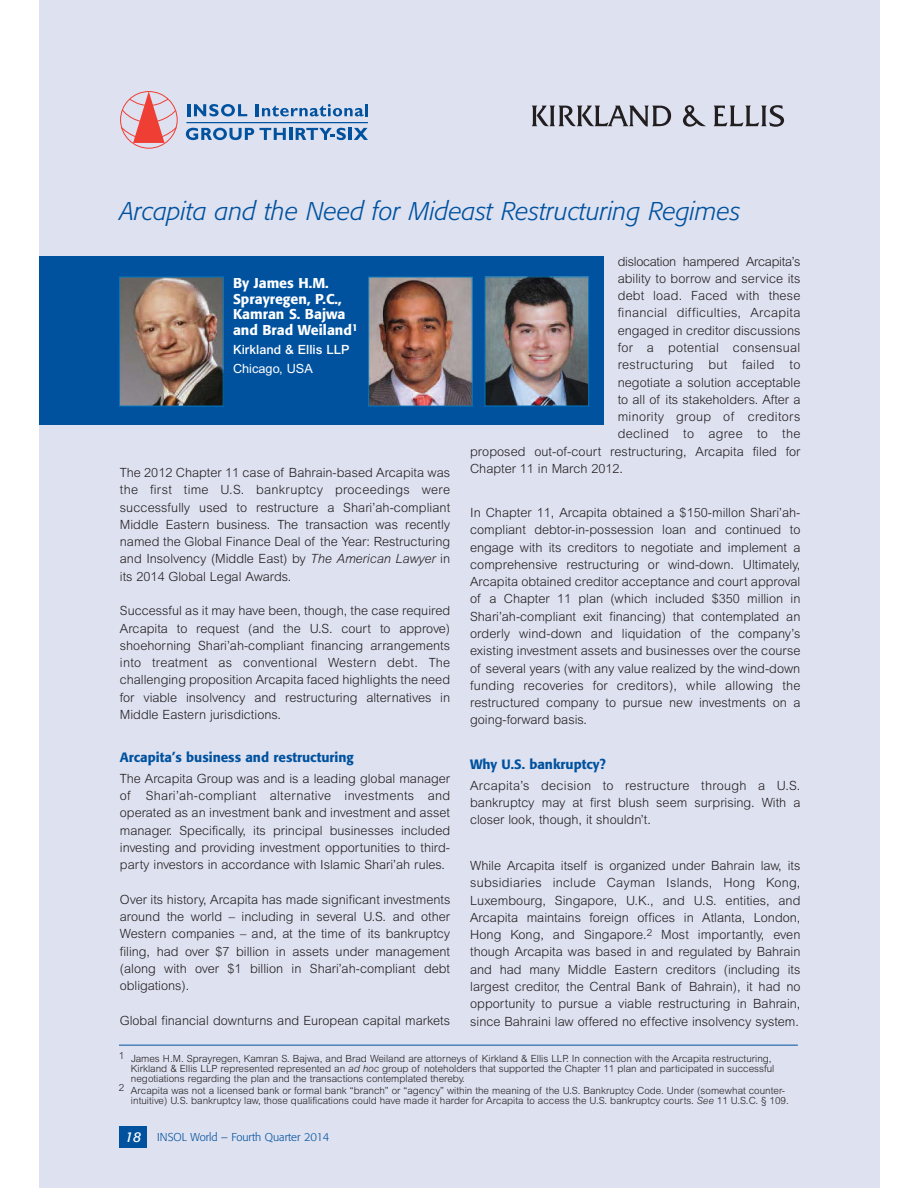
<style>
.page{position:relative;width:918px;height:1188px;background:#fff}
.page>*{position:absolute;margin:0;border:0;box-sizing:border-box;transform-origin:0 0}
.t1{font:italic 300 25.35px "Formata";color:#00529f}
.t2{font:500 14.1px/15.5px "Formata";color:#fff}
.t3{font:500 13.35px "Formata";color:#00529f}
.t4{font:300 12.75px/17.2px "Arial";color:#231f20;text-align:justify}
.t5{font:300 12.75px "Arial";letter-spacing:.02em;color:#231f20}
.t6{font:300 12.75px "Arial";letter-spacing:-.02em;color:#231f20}
.t7{font:500 12.75px "Arial";color:#fff}
.t8{font:12.75px "Arial";color:#fff}
.t9{font:300 11.25px "Formata";color:#00529f}
.t10{font:300 9.9px/9.9px "Arial";color:#231f20}
.s1{font-style:italic}
.s2{font-weight:400;font-style:italic;font-size:14.1px;color:#fff}
</style>
<div class="page">
<div style="left:39px;top:0;width:840px;height:1188px;background:#dee1f0"></div>
<svg style="left:121px;top:91px;width:56px;height:52px"></svg>
<svg style="left:187px;top:104px;width:60px;height:12px"></svg>
<svg style="left:256px;top:104px;width:112px;height:12px"></svg>
<svg style="left:186px;top:128px;width:182px;height:12px"></svg>
<hr style="left:187px;top:122px;width:181px;height:1px;background:#00529f">
<svg style="left:532px;top:105px;width:252px;height:22px"></svg>
<div style="left:39px;top:257px;width:565px;height:168px;background:#00529f"></div>
<img style="left:121px;top:279px;width:100px;height:125px">
<div style="left:119px;top:277px;width:104px;height:129px;border:1px solid #0077be"></div>
<img style="left:370px;top:279px;width:100px;height:125px">
<div style="left:368px;top:277px;width:104px;height:129px;border:1px solid #0077be"></div>
<div style="left:119px;top:1126px;width:28px;height:22px;background:#00529f"></div>
<img style="left:487px;top:279px;width:100px;height:125px">
<div style="left:485px;top:277px;width:104px;height:129px;border:1px solid #0077be"></div>
<hr style="left:119px;top:1045px;width:679px;height:1px;background:#00529f">
<h1 class="t1" style="left:120px;top:199px;width:622px">Arcapita and the Need for Mideast Restructuring Regimes</h1>
<p class="t2" style="left:233px;top:276px;width:126px">By James H.M.<br>Sprayregen, P.C.,<br>Kamran S. Bajwa and Brad Weiland<sup>1</sup></p>
<p class="t7" style="left:233px;top:345px;width:118px">Kirkland &amp; Ellis LLP</p>
<p class="t8" style="left:233px;top:364px;width:81px">Chicago, USA</p>
<p class="t4" style="left:120px;top:465px;width:332px">The 2012 Chapter 11 case of Bahrain-based Arcapita was the first time U.S. bankruptcy proceedings were successfully used to restructure a Shari’ah-compliant Middle Eastern business. The transaction was recently named the Global Finance Deal of the Year: Restructuring and Insolvency (Middle East) by <span class="s1">The American Lawyer</span> in its 2014 Global Legal Awards.</p>
<p class="t4" style="left:120px;top:603px;width:332px">Successful as it may have been, though, the case required Arcapita to request (and the U.S. court to approve) shoehorning Shari’ah-compliant financing arrangements into treatment as conventional Western debt. The challenging proposition Arcapita faced highlights the need for viable insolvency and restructuring alternatives in Middle Eastern jurisdictions.</p>
<p class="t3" style="left:120px;top:751px;width:235px">Arcapita’s business and restructuring</p>
<p class="t4" style="left:120px;top:771px;width:332px">The Arcapita Group was and is a leading global manager of Shari’ah-compliant alternative investments and operated as an investment bank and investment and asset manager. Specifically, its principal businesses included investing and providing investment opportunities to third&shy;party investors in accordance with Islamic Shari’ah rules.</p>
<p class="t4" style="left:120px;top:892px;width:332px">Over its history, Arcapita has made significant investments around the world – including in several U.S. and other Western companies – and, at the time of its bankruptcy filing, had over $7 billion in assets under management (along with over $1 billion in Shari’ah-compliant debt obligations).</p>
<p class="t4" style="left:120px;top:1013px;width:332px">Global financial downturns and European capital markets</p>
<p class="t6" style="left:618px;top:256px;width:184px">dislocation hampered Arcapita’s</p>
<p class="t4" style="left:618px;top:271px;width:184px">ability to borrow and service its</p>
<p class="t4" style="left:618px;top:288px;width:184px">debt load. Faced with these</p>
<p class="t5" style="left:618px;top:308px;width:184px">financial difficulties, Arcapita</p>
<p class="t4" style="left:618px;top:323px;width:184px">engaged in creditor discussions</p>
<p class="t5" style="left:618px;top:343px;width:184px">for a potential consensual</p>
<p class="t5" style="left:618px;top:360px;width:184px">restructuring but failed to</p>
<p class="t4" style="left:618px;top:374px;width:184px">negotiate a solution acceptable</p>
<p class="t4" style="left:618px;top:392px;width:184px">to all of its stakeholders. After a</p>
<p class="t5" style="left:618px;top:412px;width:184px">minority group of creditors</p>
<p class="t5" style="left:618px;top:429px;width:184px">declined to agree to the</p>
<p class="t4" style="left:470px;top:444px;width:332px">proposed out-of-court restructuring, Arcapita filed for</p>
<p class="t4" style="left:470px;top:461px;width:155px">Chapter 11 in March 2012.</p>
<p class="t4" style="left:470px;top:505px;width:332px">In Chapter 11, Arcapita obtained a $150-millon Shari’ah&shy;compliant debtor-in-possession loan and continued to engage with its creditors to negotiate and implement a comprehensive restructuring or wind-down. Ultimately, Arcapita obtained creditor acceptance and court approval of a Chapter 11 plan (which included $350 million in Shari’ah-compliant exit financing) that contemplated an orderly wind-down and liquidation of the company’s existing investment assets and businesses over the course of several years (with any value realized by the wind-down funding recoveries for creditors), while allowing the restructured company to pursue new investments on a going-forward basis.</p>
<p class="t3" style="left:470px;top:758px;width:137px">Why U.S. bankruptcy?</p>
<p class="t4" style="left:470px;top:778px;width:332px">Arcapita’s decision to restructure through a U.S. bankruptcy may at first blush seem surprising. With a closer look, though, it shouldn’t.</p>
<p class="t4" style="left:470px;top:858px;width:332px">While Arcapita itself is organized under Bahrain law, its subsidiaries include Cayman Islands, Hong Kong, Luxembourg, Singapore, U.K., and U.S. entities, and Arcapita maintains foreign offices in Atlanta, London, Hong Kong, and Singapore.<sup>2</sup> Most importantly, even though Arcapita was based in and regulated by Bahrain and had many Middle Eastern creditors (including its largest creditor, the Central Bank of Bahrain), it had no opportunity to pursue a viable restructuring in Bahrain, since Bahraini law offered no effective insolvency system.</p>
<p class="t10" style="left:131px;top:1055px;width:645px;text-indent:-12px">1 James H.M. Sprayregen, Kamran S. Bajwa, and Brad Weiland are attorneys of Kirkland &amp; Ellis LLP. In connection with the Arcapita restructuring,<br>Kirkland &amp; Ellis LLP represented represented an <span class="s1">ad hoc</span> group of noteholders that supported the Chapter 11 plan and participated in successful negotiations regarding the plan and the transactions contemplated thereby.</p>
<p class="t10" style="left:131px;top:1086px;width:659px;text-indent:-12px">2 Arcapita was not a licensed bank or formal bank “branch” or “agency” within the meaning of the U.S. Bankruptcy Code. Under (somewhat counter&shy;intuitive) U.S. bankruptcy law, those qualifications could have made it harder for Arcapita to access the U.S. bankruptcy courts. <span class="s1">See</span> 11 U.S.C. § 109.</p>
<p class="t9" style="left:125px;top:1132px;width:206px"><span class="s2">18</span> INSOL World – Fourth Quarter 2014</p>
</div>
